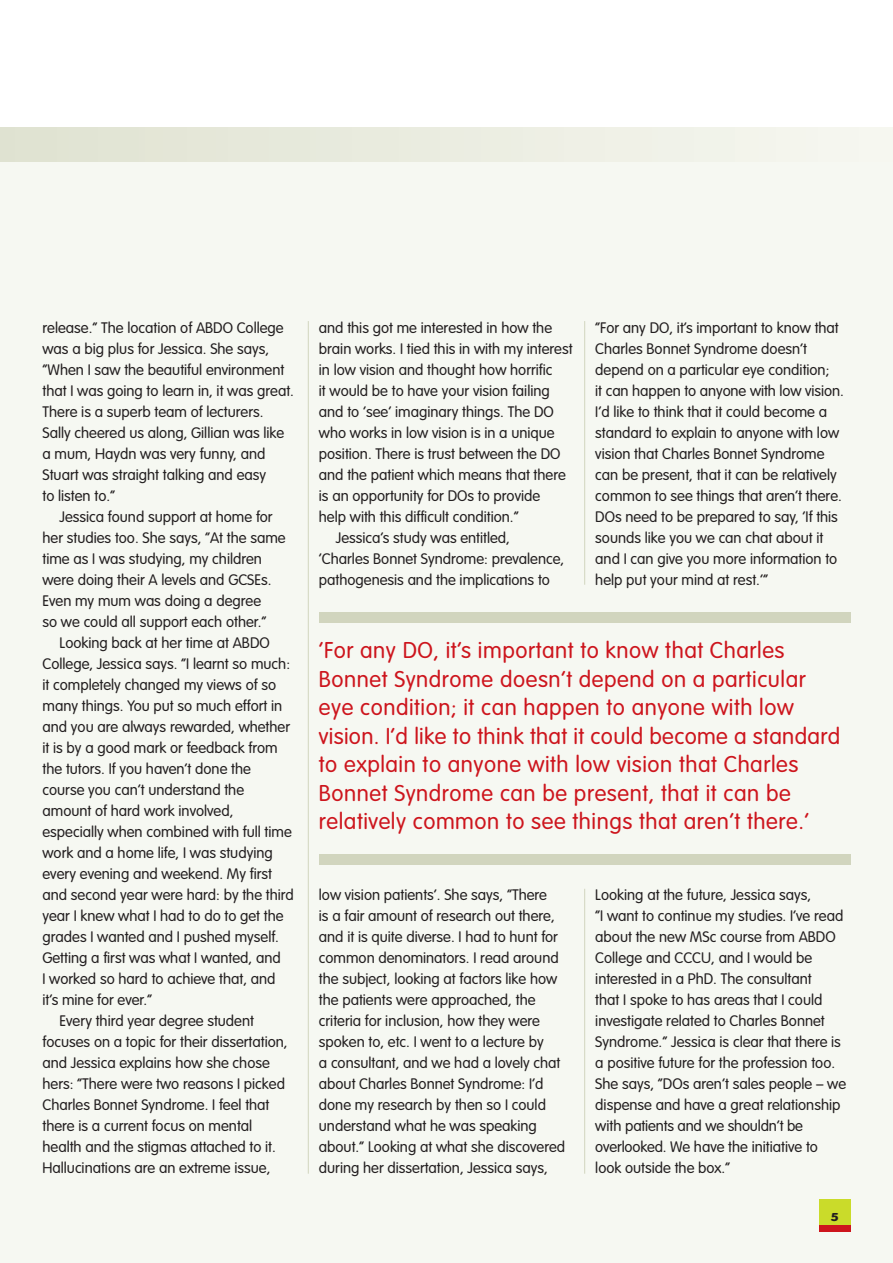
<style>
.page{position:relative;width:893px;height:1263px;background:#fff}
.page>*{position:absolute;margin:0;border:0;box-sizing:border-box;transform-origin:0 0}
.t1{font:300 22.5px/28.5px "VAG Rounded";letter-spacing:.025em;color:#cd151d}
.t2{font:300 15px/21px "VAG Rounded";color:#231f20}
.t3{font:900 11.25px "VAG Rounded";color:#231f20;scale:1.25 1}
</style>
<div class="page">
<div style="left:0;top:128px;width:893px;height:1135px;background:#f6f8f2"></div>
<hr style="left:308px;top:321px;width:1px;height:853px;background:#d1d5be">
<div style="left:0;top:128px;width:893px;height:34px;background:linear-gradient(to right,#dfe2d1,#f6f7f1)"></div>
<hr style="left:584px;top:321px;width:1px;height:264px;background:#d1d5be">
<div style="left:319px;top:612px;width:531px;height:11px;background:#d1d5be"></div>
<div style="left:319px;top:854px;width:531px;height:10px;background:#d1d5be"></div>
<hr style="left:584px;top:889px;width:1px;height:285px;background:#d1d5be">
<div style="left:819px;top:1199px;width:31px;height:32px;background:#cadb2a"></div>
<div style="left:819px;top:1225px;width:31px;height:6px;background:#cd151d"></div>
<p class="t2" style="left:43px;top:318px;width:253px">release.” The location of ABDO College was a big plus for Jessica. She says, “When I saw the beautiful environment that I was going to learn in, it was great.<br>There is a superb team of lecturers.<br>Sally cheered us along, Gillian was like a mum, Haydn was very funny, and Stuart was straight talking and easy<br>to listen to.”</p>
<p class="t2" style="left:43px;top:507px;width:245px;text-indent:17px">Jessica found support at home for her studies too. She says, “At the same time as I was studying, my children were doing their A levels and GCSEs.<br>Even my mum was doing a degree<br>so we could all support each other.”</p>
<p class="t2" style="left:60px;top:633px;width:212px">Looking back at her time at ABDO</p>
<p class="t2" style="left:43px;top:654px;width:249px">College, Jessica says. “I learnt so much:</p>
<p class="t2" style="left:43px;top:675px;width:235px">it completely changed my views of so</p>
<p class="t2" style="left:43px;top:696px;width:241px">many things. You put so much effort in</p>
<p class="t2" style="left:43px;top:717px;width:249px">and you are always rewarded, whether</p>
<p class="t2" style="left:43px;top:738px;width:237px">it is by a good mark or feedback from</p>
<p class="t2" style="left:43px;top:759px;width:210px">the tutors. If you haven’t done the</p>
<p class="t2" style="left:43px;top:780px;width:203px">course you can’t understand the</p>
<p class="t2" style="left:43px;top:801px;width:192px">amount of hard work involved,</p>
<p class="t2" style="left:43px;top:822px;width:251px">especially when combined with full time</p>
<p class="t2" style="left:43px;top:843px;width:232px">work and a home life, I was studying</p>
<p class="t2" style="left:43px;top:864px;width:231px">every evening and weekend. My first</p>
<p class="t2" style="left:43px;top:885px;width:253px">and second year were hard: by the third</p>
<p class="t2" style="left:43px;top:906px;width:243px">year I knew what I had to do to get the</p>
<p class="t2" style="left:43px;top:927px;width:238px">grades I wanted and I pushed myself.</p>
<p class="t2" style="left:43px;top:948px;width:240px">Getting a first was what I wanted, and</p>
<p class="t2" style="left:43px;top:969px;width:235px">I worked so hard to achieve that, and</p>
<p class="t2" style="left:43px;top:990px;width:111px">it’s mine for ever.”</p>
<p class="t2" style="left:60px;top:1011px;width:196px">Every third year degree student</p>
<p class="t2" style="left:43px;top:1032px;width:247px">focuses on a topic for their dissertation,</p>
<p class="t2" style="left:43px;top:1053px;width:229px">and Jessica explains how she chose</p>
<p class="t2" style="left:43px;top:1074px;width:244px">hers: “There were two reasons I picked</p>
<p class="t2" style="left:43px;top:1095px;width:228px">Charles Bonnet Syndrome. I feel that</p>
<p class="t2" style="left:43px;top:1116px;width:211px">there is a current focus on mental</p>
<p class="t2" style="left:43px;top:1137px;width:235px">health and the stigmas attached to it.</p>
<p class="t2" style="left:43px;top:1158px;width:229px">Hallucinations are an extreme issue,</p>
<p class="t2" style="left:319px;top:318px;width:235px">and this got me interested in how the</p>
<p class="t2" style="left:319px;top:339px;width:255px">brain works. I tied this in with my interest</p>
<p class="t2" style="left:319px;top:360px;width:235px">in low vision and thought how horrific</p>
<p class="t2" style="left:319px;top:381px;width:232px">it would be to have your vision failing</p>
<p class="t2" style="left:319px;top:402px;width:236px">and to ‘see’ imaginary things. The DO</p>
<p class="t2" style="left:319px;top:423px;width:237px">who works in low vision is in a unique</p>
<p class="t2" style="left:319px;top:444px;width:243px">position. There is trust between the DO</p>
<p class="t2" style="left:319px;top:465px;width:248px">and the patient which means that there</p>
<p class="t2" style="left:319px;top:486px;width:223px">is an opportunity for DOs to provide</p>
<p class="t2" style="left:319px;top:507px;width:201px">help with this difficult condition.”</p>
<p class="t2" style="left:336px;top:528px;width:176px">Jessica’s study was entitled,</p>
<p class="t2" style="left:319px;top:549px;width:247px">‘Charles Bonnet Syndrome: prevalence,</p>
<p class="t2" style="left:319px;top:570px;width:233px">pathogenesis and the implications to</p>
<p class="t2" style="left:595px;top:318px;width:250px">“For any DO, it’s important to know that Charles Bonnet Syndrome doesn’t depend on a particular eye condition;<br>it can happen to anyone with low vision.<br>I’d like to think that it could become a standard to explain to anyone with low vision that Charles Bonnet Syndrome can be present, that it can be relatively common to see things that aren’t there.<br>DOs need to be prepared to say, ‘If this sounds like you we can chat about it and I can give you more information to help put your mind at rest.’”</p>
<p class="t1" style="left:319px;top:638px;width:523px">‘For any DO, it’s important to know that Charles Bonnet Syndrome doesn’t depend on a particular eye condition; it can happen to anyone with low vision. I’d like to think that it could become a standard to explain to anyone with low vision that Charles Bonnet Syndrome can be present, that it can be relatively common to see things that aren’t there.’</p>
<p class="t2" style="left:319px;top:885px;width:248px">low vision patients’. She says, “There<br>is a fair amount of research out there, and it is quite diverse. I had to hunt for common denominators. I read around the subject, looking at factors like how the patients were approached, the criteria for inclusion, how they were spoken to, etc. I went to a lecture by<br>a consultant, and we had a lovely chat about Charles Bonnet Syndrome: I’d done my research by then so I could understand what he was speaking about.” Looking at what she discovered during her dissertation, Jessica says,</p>
<p class="t2" style="left:595px;top:885px;width:252px">Looking at the future, Jessica says,<br>“I want to continue my studies. I’ve read about the new MSc course from ABDO College and CCCU, and I would be interested in a PhD. The consultant<br>that I spoke to has areas that I could investigate related to Charles Bonnet Syndrome.” Jessica is clear that there is a positive future for the profession too.<br>She says, “DOs aren’t sales people – we dispense and have a great relationship with patients and we shouldn’t be overlooked. We have the initiative to look outside the box.”</p>
<p class="t3" style="left:831px;top:1212px;width:7px">5</p>
</div>
